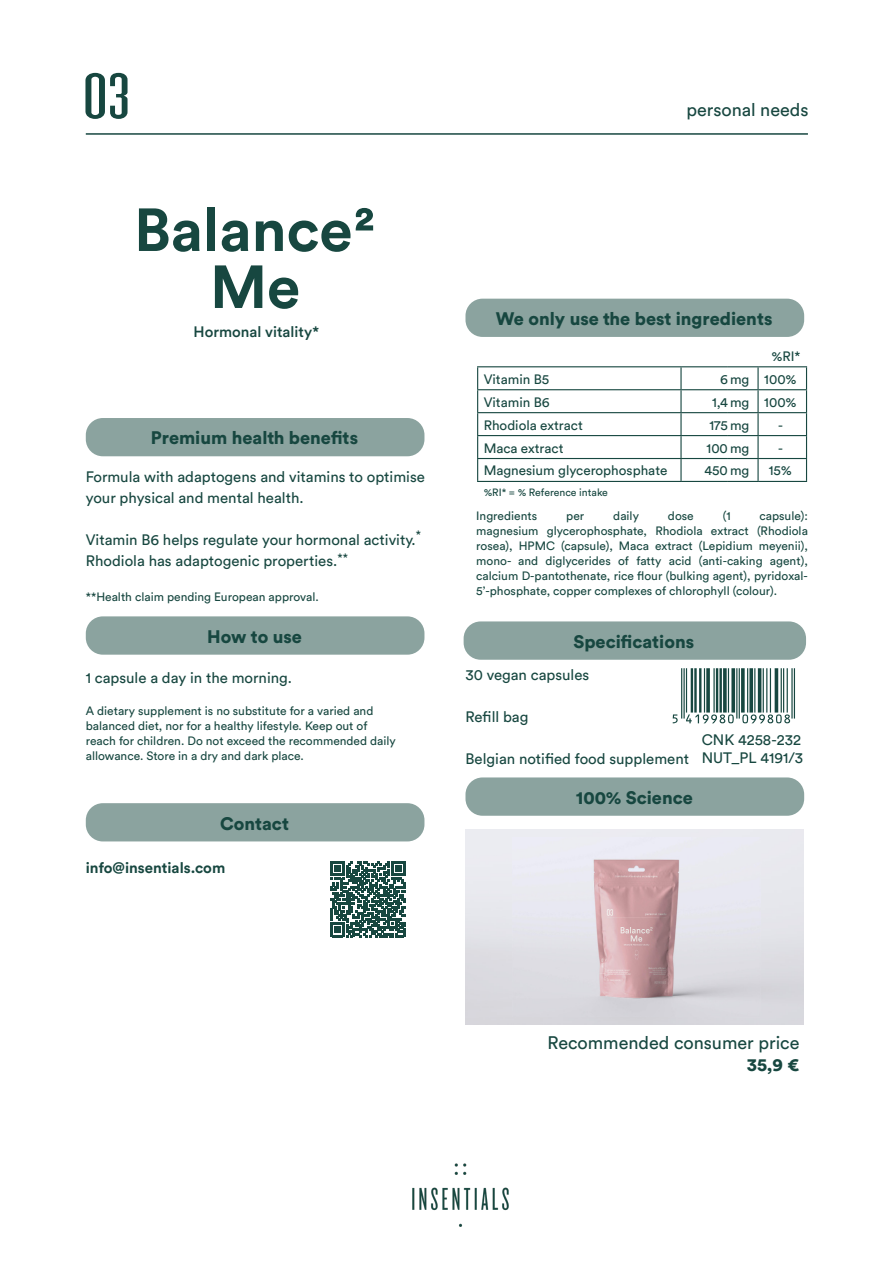
<style>
.page{position:relative;width:893px;height:1263px;background:#fff}
.page>*{position:absolute;margin:0;border:0;box-sizing:border-box;transform-origin:0 0}
.t1{font:67.5px "Knockout HTF26 Junior Flyweight";color:#174740;scale:1.52 1}
.t2{font:700 60px/57px "Circular Std";color:#174740;text-align:center}
.t3{font:900 18px "Circular Std";color:#174740}
.t4{font:18px "Circular Std";color:#174740}
.t5{font:15px/21px "Circular Std";color:#174740}
.t6{font:700 15px "Circular Std";color:#174740}
.t7{font:500 15px "Circular Std";color:#174740}
.t8{font:13.5px "Circular Std";color:#174740}
.t9{font:12px/15px "Circular Std";color:#174740;text-align:justify}
.t10{font:10.5px "Circular Std";color:#174740}
</style>
<div class="page">
<div style="left:465px;top:299px;width:339px;height:38px;background:#8ba39f;border-radius:17px"></div>
<div style="left:464px;top:621px;width:342px;height:39px;background:#8ba39f;border-radius:17px"></div>
<div style="left:86px;top:803px;width:338px;height:38px;background:#8ba39f;border-radius:17px"></div>
<div style="left:86px;top:418px;width:338px;height:38px;background:#8ba39f;border-radius:17px"></div>
<div style="left:86px;top:616px;width:338px;height:39px;background:#8ba39f;border-radius:17px"></div>
<div style="left:465px;top:777px;width:339px;height:39px;background:#8ba39f;border-radius:17px"></div>
<img style="left:412px;top:1163px;width:97px;height:64px">
<hr style="left:86px;top:133px;width:722px;height:2px;background:#174740">
<img style="left:513px;top:838px;width:248px;height:178px">
<hr style="left:680px;top:367px;width:2px;height:22px;background:#174740">
<hr style="left:680px;top:390px;width:2px;height:22px;background:#174740">
<hr style="left:680px;top:413px;width:2px;height:22px;background:#174740">
<hr style="left:680px;top:436px;width:2px;height:22px;background:#174740">
<hr style="left:680px;top:459px;width:2px;height:22px;background:#174740">
<hr style="left:477px;top:366px;width:204px;height:1px;background:#174740">
<hr style="left:681px;top:366px;width:47px;height:1px;background:#174740">
<hr style="left:728px;top:366px;width:30px;height:1px;background:#174740">
<hr style="left:758px;top:366px;width:49px;height:1px;background:#174740">
<hr style="left:757px;top:367px;width:2px;height:22px;background:#174740">
<hr style="left:477px;top:389px;width:204px;height:1px;background:#174740">
<hr style="left:681px;top:389px;width:47px;height:1px;background:#174740">
<hr style="left:728px;top:389px;width:30px;height:1px;background:#174740">
<hr style="left:758px;top:389px;width:49px;height:1px;background:#174740">
<hr style="left:757px;top:390px;width:2px;height:22px;background:#174740">
<hr style="left:477px;top:412px;width:204px;height:1px;background:#174740">
<hr style="left:681px;top:412px;width:47px;height:1px;background:#174740">
<hr style="left:728px;top:412px;width:30px;height:1px;background:#174740">
<hr style="left:758px;top:412px;width:49px;height:1px;background:#174740">
<hr style="left:757px;top:413px;width:2px;height:22px;background:#174740">
<hr style="left:477px;top:435px;width:204px;height:1px;background:#174740">
<hr style="left:681px;top:435px;width:47px;height:1px;background:#174740">
<hr style="left:728px;top:435px;width:30px;height:1px;background:#174740">
<hr style="left:758px;top:435px;width:49px;height:1px;background:#174740">
<hr style="left:757px;top:436px;width:2px;height:22px;background:#174740">
<hr style="left:477px;top:458px;width:204px;height:1px;background:#174740">
<svg style="left:477px;top:367px;width:1px;height:114px"></svg>
<hr style="left:681px;top:458px;width:47px;height:1px;background:#174740">
<hr style="left:728px;top:458px;width:30px;height:1px;background:#174740">
<hr style="left:758px;top:458px;width:49px;height:1px;background:#174740">
<hr style="left:757px;top:459px;width:2px;height:22px;background:#174740">
<svg style="left:806px;top:367px;width:1px;height:114px"></svg>
<hr style="left:477px;top:481px;width:204px;height:1px;background:#174740">
<hr style="left:681px;top:481px;width:47px;height:1px;background:#174740">
<hr style="left:728px;top:481px;width:30px;height:1px;background:#174740">
<hr style="left:758px;top:481px;width:49px;height:1px;background:#174740">
<svg style="left:673px;top:668px;width:122px;height:55px"></svg>
<svg style="left:330px;top:861px;width:76px;height:76px"></svg>
<p class="t1" style="left:82px;top:64px;width:33px">03</p>
<p class="t2" style="left:134px;top:200px;width:244px">Balance²<br>Me</p>
<p class="t7" style="left:194px;top:323px;width:127px">Hormonal vitality*</p>
<p class="t3" style="left:151px;top:426px;width:209px">Premium health benefits</p>
<p class="t5" style="left:86px;top:466px;width:341px">Formula with adaptogens and vitamins to optimise your physical and mental health.</p>
<p class="t5" style="left:86px;top:529px;width:337px">Vitamin B6 helps regulate your hormonal activity.<sup>*<br></sup>Rhodiola has adaptogenic properties.<sup>**</sup></p>
<p class="t9" style="left:86px;top:589px;width:234px">**Health claim pending European approval.</p>
<p class="t3" style="left:207px;top:624px;width:96px">How to use</p>
<p class="t5" style="left:86px;top:667px;width:208px">1 capsule a day in the morning.</p>
<p class="t9" style="left:86px;top:703px;width:312px;text-align:left">A dietary supplement is no substitute for a varied and balanced diet, nor for a healthy lifestyle. Keep out of reach for children. Do not exceed the recommended daily allowance. Store in a dry and dark place.</p>
<p class="t3" style="left:220px;top:811px;width:70px">Contact</p>
<p class="t6" style="left:86px;top:858px;width:141px">info@insentials.com</p>
<p class="t4" style="left:686px;top:99px;width:124px">personal needs</p>
<p class="t3" style="left:496px;top:307px;width:278px">We only use the best ingredients</p>
<p class="t8" style="left:771px;top:348px;width:31px">%RI*</p>
<p class="t8" style="left:484px;top:371px;width:67px">Vitamin B5</p>
<p class="t8" style="left:720px;top:371px;width:31px">6mg</p>
<p class="t8" style="left:764px;top:371px;width:34px">100%</p>
<p class="t8" style="left:484px;top:394px;width:68px">Vitamin B6</p>
<p class="t8" style="left:712px;top:394px;width:39px">1,4 mg</p>
<p class="t8" style="left:764px;top:394px;width:34px">100%</p>
<p class="t8" style="left:484px;top:417px;width:101px">Rhodiola extract</p>
<p class="t8" style="left:709px;top:417px;width:42px">175 mg</p>
<p class="t8" style="left:778px;top:417px;width:6px">-</p>
<p class="t8" style="left:484px;top:440px;width:81px">Maca extract</p>
<p class="t8" style="left:707px;top:440px;width:44px">100 mg</p>
<p class="t8" style="left:778px;top:440px;width:6px">-</p>
<p class="t8" style="left:484px;top:462px;width:185px">Magnesium glycerophosphate</p>
<p class="t8" style="left:704px;top:462px;width:46px">450 mg</p>
<p class="t8" style="left:769px;top:462px;width:25px">15%</p>
<p class="t10" style="left:484px;top:486px;width:126px">%RI* = % Reference intake</p>
<p class="t9" style="left:476px;top:508px;width:333px;text-indent:283px">capsule): magnesium glycerophosphate, Rhodiola extract (Rhodiola rosea), HPMC (capsule), Maca extract (Lepidium meyenii), mono- and diglycerides of fatty acid (anti-caking agent), calcium D-pantothenate, rice flour (bulking agent), pyridoxal-5’-phosphate, copper complexes of chlorophyll (colour).</p>
<p class="t3" style="left:574px;top:629px;width:122px">Specifications</p>
<p class="t5" style="left:465px;top:664px;width:125px">30 vegan capsules</p>
<p class="t5" style="left:465px;top:706px;width:64px">Refill bag</p>
<p class="t5" style="left:465px;top:748px;width:225px">Belgian notified food supplement</p>
<p class="t9" style="left:476px;top:508px;width:62px">Ingredients</p>
<p class="t9" style="left:566px;top:508px;width:20px">per</p>
<p class="t9" style="left:613px;top:508px;width:27px">daily</p>
<p class="t9" style="left:668px;top:508px;width:27px">dose</p>
<p class="t9" style="left:723px;top:508px;width:9px">(1</p>
<p class="t5" style="left:702px;top:729px;width:101px">CNK 4258-232</p>
<p class="t5" style="left:702px;top:747px;width:103px">NUT_PL 4191/3</p>
<p class="t3" style="left:576px;top:785px;width:119px">100% Science</p>
<p class="t4" style="left:548px;top:1032px;width:253px">Recommended consumer price</p>
<p class="t3" style="left:747px;top:1052px;width:54px">35,9 €</p>
</div>
